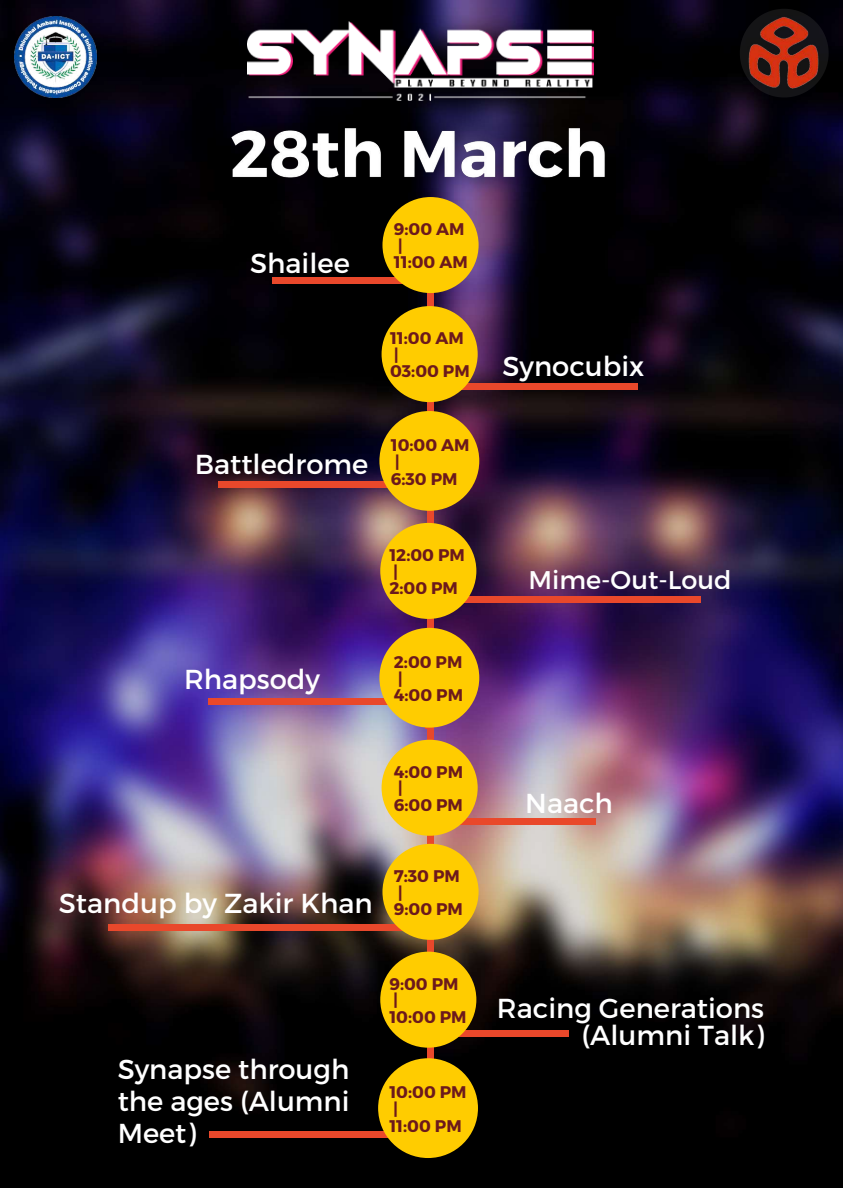
<style>
.page{position:relative;width:843px;height:1188px;background:#fff}
.page>*{position:absolute;margin:0;border:0;box-sizing:border-box;transform-origin:0 0}
.t1{font:27.4px/32.4px "Montserrat";color:#fff;text-align:right}
.t2{font:25.5px "Montserrat";color:#fff}
.t3{font:700 16.9px/16.7px "Montserrat";color:#6c191c}
</style>
<div class="page">
<img style="left:0;top:0;width:842px;height:1188px">
<img style="left:248px;top:21px;width:345px;height:65px">
<img style="left:15px;top:16px;width:81px;height:82px">
<svg style="left:739px;top:9px;width:89px;height:89px;background:#08070b"></svg>
<img style="left:742px;top:16px;width:82px;height:75px">
<img style="left:202px;top:86px;width:434px;height:135px">
<div style="left:208px;top:698px;width:222px;height:6px;background:#e9482b"></div>
<div style="left:427px;top:209px;width:6px;height:869px;background:#e9482b"></div>
<div style="left:272px;top:278px;width:155px;height:6px;background:#e9482b"></div>
<div style="left:382px;top:197px;width:96px;height:96px;background:#fc0;border-radius:50%"></div>
<div style="left:446px;top:384px;width:191px;height:6px;background:#e9482b"></div>
<div style="left:381px;top:306px;width:96px;height:96px;background:#fc0;border-radius:50%"></div>
<div style="left:218px;top:482px;width:204px;height:6px;background:#e9482b"></div>
<div style="left:449px;top:597px;width:251px;height:6px;background:#e9482b"></div>
<div style="left:380px;top:523px;width:96px;height:96px;background:#fc0;border-radius:50%"></div>
<div style="left:430px;top:818px;width:165px;height:6px;background:#e9482b"></div>
<div style="left:381px;top:740px;width:96px;height:96px;background:#fc0;border-radius:50%"></div>
<div style="left:379px;top:628px;width:100px;height:100px;background:#fc0;border-radius:50%"></div>
<div style="left:379px;top:411px;width:100px;height:100px;background:#fc0;border-radius:50%"></div>
<div style="left:108px;top:924px;width:319px;height:6px;background:#e9482b"></div>
<div style="left:382px;top:844px;width:96px;height:96px;background:#fc0;border-radius:50%"></div>
<div style="left:433px;top:1030px;width:136px;height:6px;background:#e9482b"></div>
<div style="left:380px;top:952px;width:96px;height:96px;background:#fc0;border-radius:50%"></div>
<div style="left:209px;top:1132px;width:222px;height:6px;background:#e9482b"></div>
<div style="left:378px;top:1058px;width:100px;height:100px;background:#fc0;border-radius:50%"></div>
<h1 class="t1" style="left:250px;top:245px;width:101px">Shailee</h1>
<p class="t3" style="left:393px;top:220px;width:75px">9:00 AM |<br>11:00 AM</p>
<p class="t3" style="left:390px;top:329px;width:81px">11:00 AM |<br>03:00 PM</p>
<h1 class="t1" style="left:195px;top:447px;width:175px">Battledrome</h1>
<p class="t3" style="left:390px;top:436px;width:80px">10:00 AM |<br>6:30 PM</p>
<h1 class="t1" style="left:184px;top:662px;width:137px">Rhapsody</h1>
<p class="t3" style="left:389px;top:546px;width:77px">12:00 PM |<br>2:00 PM</p>
<p class="t3" style="left:393px;top:653px;width:71px">2:00 PM |<br>4:00 PM</p>
<p class="t3" style="left:393px;top:763px;width:71px">4:00 PM |<br>6:00 PM</p>
<h1 class="t1" style="left:59px;top:886px;width:315px">Standup by Zakir Khan</h1>
<p class="t3" style="left:393px;top:867px;width:71px">7:30 PM |<br>9:00 PM</p>
<h1 class="t1" style="left:118px;top:1051px;width:233px;text-align:justify">Synapse through the ages (Alumni Meet)</h1>
<p class="t3" style="left:389px;top:974px;width:79px">9:00 PM |<br>10:00 PM</p>
<p class="t3" style="left:389px;top:1083px;width:79px">10:00 PM |<br>11:00 PM</p>
<h1 class="t1" style="left:502px;top:348px;width:143px">Synocubix</h1>
<h2 class="t2" style="left:528px;top:563px;width:204px">Mime-Out-Loud</h2>
<h1 class="t1" style="left:525px;top:786px;width:89px">Naach</h1>
<h1 class="t1" style="left:497px;top:994px;width:268px;line-height:26.9px">Racing Generations (Alumni Talk)</h1>
</div>
